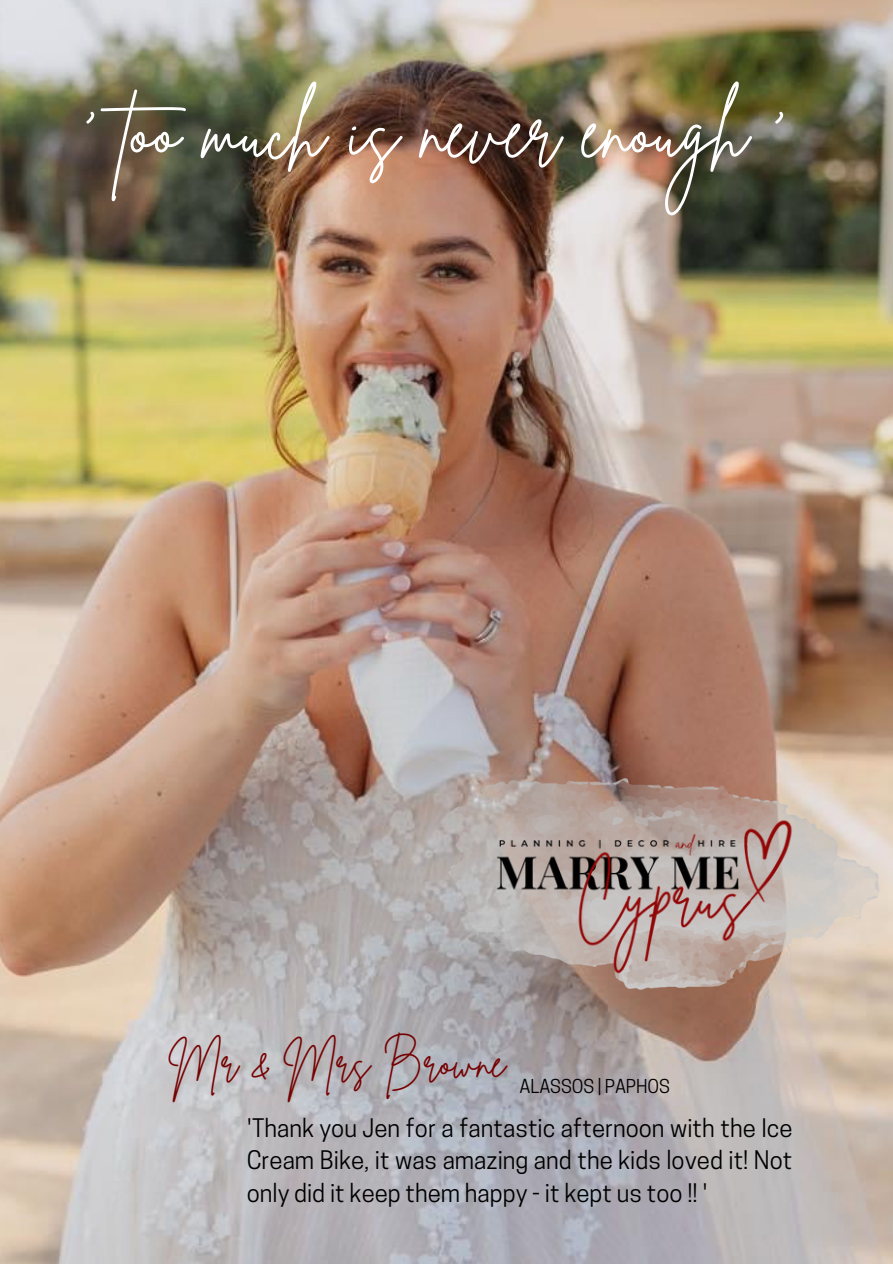
<style>
.page{position:relative;width:893px;height:1264px;background:#fff}
.page>*{position:absolute;margin:0;border:0;box-sizing:border-box;transform-origin:0 0}
.t1{font:76.05px "Brittany Signature";color:#fff}
.t2{font:42px "Brittany Signature";color:#760101}
.t3{font:24px/32.7px "Cooper Hewitt";color:#000;text-align:justify}
.t4{font:18px "Cooper Hewitt";letter-spacing:-.005em;color:#000}
</style>
<div class="page">
<img style="left:0;top:0;width:892px;height:1263px">
<img style="left:446px;top:778px;width:433px;height:211px">
<img style="left:468px;top:778px;width:337px;height:214px">
<p class="t1" style="left:83px;top:81px;width:705px">' too much is never enough '</p>
<p class="t2" style="left:168px;top:1035px;width:339px">Mr &amp; Mrs Browne</p>
<p class="t4" style="left:519px;top:1079px;width:152px">ALASSOS | PAPHOS</p>
<p class="t3" style="left:247px;top:1114px;width:547px">'Thank you Jen for a fantastic afternoon with the Ice Cream Bike, it was amazing and the kids loved it! Not only did it keep them happy - it kept us too !! '</p>
</div>
